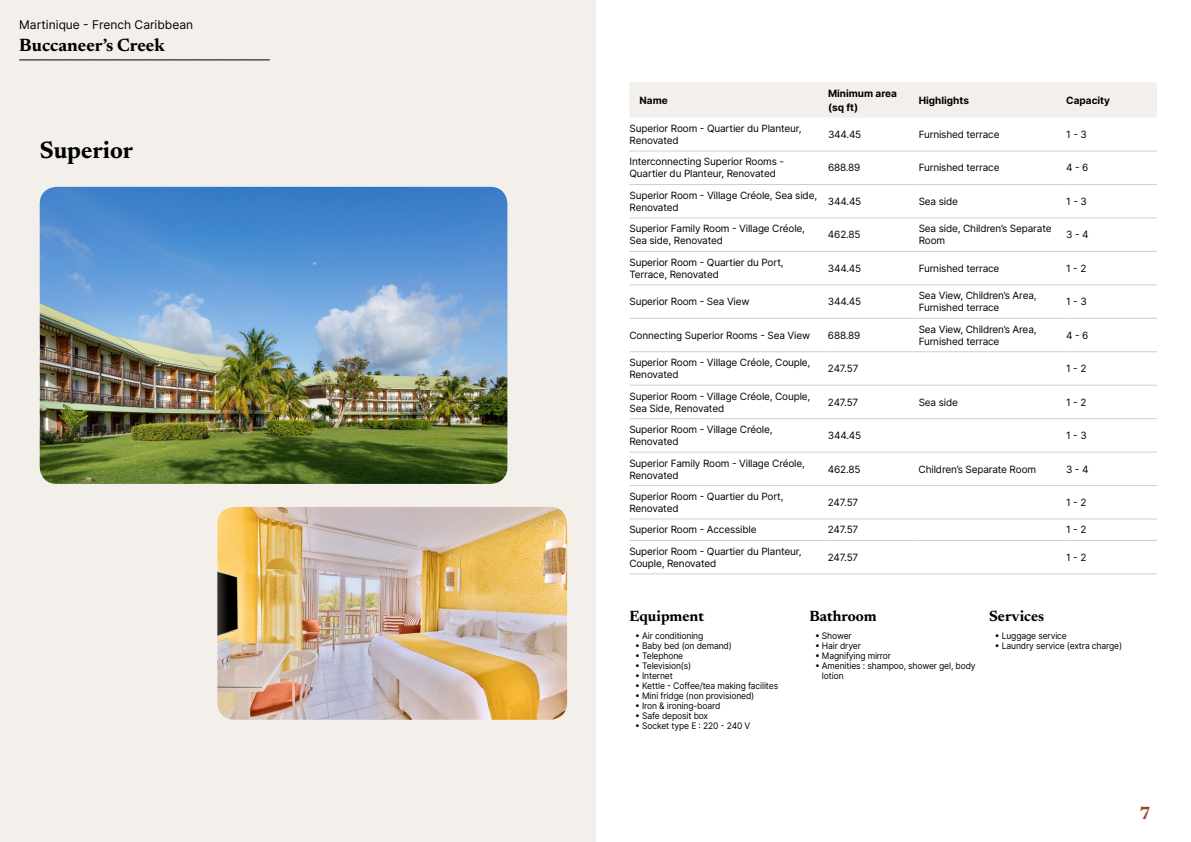
<style>
.page{position:relative;width:1191px;height:842px;background:#fff}
.page>*{position:absolute;margin:0;border:0;box-sizing:border-box;transform-origin:0 0}
.t1{font:700 24px "Newsreader 24 pt";color:#000}
.t2{font:700 18px "Newsreader 24 pt";color:#000}
.t3{font:700 18px "Newsreader 24 pt";color:#9d432c}
.t4{font:700 15px "Newsreader 24 pt";color:#000}
.t5{font:12px "Inter";color:#000}
.t6{font:10px/12px "Inter";letter-spacing:-.015em;color:#000}
.t7{font:700 10px/14px "Inter";color:#000}
.t8{font:9px/10px "Inter";letter-spacing:-.015em;color:#000;scale:.95 1}
</style>
<div class="page">
<div style="left:0;top:0;width:595px;height:842px;background:#f3f0ec"></div>
<img style="left:40px;top:187px;width:467px;height:297px">
<img style="left:217px;top:507px;width:350px;height:213px">
<svg style="left:20px;top:60px;width:249px;height:1px"></svg>
<div style="left:630px;top:82px;width:527px;height:36px;background:#f3f0ec"></div>
<hr style="left:629px;top:151px;width:199px;height:1px;background:#d7cdc1">
<hr style="left:828px;top:151px;width:90px;height:1px;background:#d7cdc1">
<hr style="left:918px;top:151px;width:148px;height:1px;background:#d7cdc1">
<hr style="left:1066px;top:151px;width:91px;height:1px;background:#d7cdc1">
<hr style="left:629px;top:184px;width:199px;height:1px;background:#d7cdc1">
<hr style="left:828px;top:184px;width:90px;height:1px;background:#d7cdc1">
<hr style="left:918px;top:184px;width:148px;height:1px;background:#d7cdc1">
<hr style="left:1066px;top:184px;width:91px;height:1px;background:#d7cdc1">
<hr style="left:629px;top:217px;width:199px;height:1px;background:#d7cdc1">
<hr style="left:828px;top:217px;width:90px;height:1px;background:#d7cdc1">
<hr style="left:918px;top:217px;width:148px;height:1px;background:#d7cdc1">
<hr style="left:1066px;top:217px;width:91px;height:1px;background:#d7cdc1">
<hr style="left:629px;top:251px;width:199px;height:1px;background:#d7cdc1">
<hr style="left:828px;top:251px;width:90px;height:1px;background:#d7cdc1">
<hr style="left:918px;top:251px;width:148px;height:1px;background:#d7cdc1">
<hr style="left:1066px;top:251px;width:91px;height:1px;background:#d7cdc1">
<hr style="left:629px;top:284px;width:199px;height:1px;background:#d7cdc1">
<hr style="left:828px;top:284px;width:90px;height:1px;background:#d7cdc1">
<hr style="left:918px;top:284px;width:148px;height:1px;background:#d7cdc1">
<hr style="left:1066px;top:284px;width:91px;height:1px;background:#d7cdc1">
<hr style="left:629px;top:318px;width:199px;height:1px;background:#d7cdc1">
<hr style="left:828px;top:318px;width:90px;height:1px;background:#d7cdc1">
<hr style="left:918px;top:318px;width:148px;height:1px;background:#d7cdc1">
<hr style="left:1066px;top:318px;width:91px;height:1px;background:#d7cdc1">
<hr style="left:629px;top:351px;width:199px;height:1px;background:#d7cdc1">
<hr style="left:828px;top:351px;width:90px;height:1px;background:#d7cdc1">
<hr style="left:918px;top:351px;width:148px;height:1px;background:#d7cdc1">
<hr style="left:1066px;top:351px;width:91px;height:1px;background:#d7cdc1">
<hr style="left:629px;top:385px;width:199px;height:1px;background:#d7cdc1">
<hr style="left:828px;top:385px;width:90px;height:1px;background:#d7cdc1">
<hr style="left:918px;top:385px;width:148px;height:1px;background:#d7cdc1">
<hr style="left:1066px;top:385px;width:91px;height:1px;background:#d7cdc1">
<hr style="left:629px;top:418px;width:199px;height:1px;background:#d7cdc1">
<hr style="left:828px;top:418px;width:90px;height:1px;background:#d7cdc1">
<hr style="left:918px;top:418px;width:148px;height:1px;background:#d7cdc1">
<hr style="left:1066px;top:418px;width:91px;height:1px;background:#d7cdc1">
<hr style="left:629px;top:452px;width:199px;height:1px;background:#d7cdc1">
<hr style="left:828px;top:452px;width:90px;height:1px;background:#d7cdc1">
<hr style="left:918px;top:452px;width:148px;height:1px;background:#d7cdc1">
<hr style="left:1066px;top:452px;width:91px;height:1px;background:#d7cdc1">
<hr style="left:629px;top:485px;width:199px;height:1px;background:#d7cdc1">
<hr style="left:828px;top:485px;width:90px;height:1px;background:#d7cdc1">
<hr style="left:918px;top:485px;width:148px;height:1px;background:#d7cdc1">
<hr style="left:1066px;top:485px;width:91px;height:1px;background:#d7cdc1">
<hr style="left:629px;top:518px;width:199px;height:1px;background:#d7cdc1">
<hr style="left:828px;top:518px;width:90px;height:1px;background:#d7cdc1">
<hr style="left:918px;top:518px;width:148px;height:1px;background:#d7cdc1">
<hr style="left:1066px;top:518px;width:91px;height:1px;background:#d7cdc1">
<hr style="left:629px;top:540px;width:199px;height:1px;background:#d7cdc1">
<hr style="left:828px;top:540px;width:90px;height:1px;background:#d7cdc1">
<hr style="left:918px;top:540px;width:148px;height:1px;background:#d7cdc1">
<hr style="left:1066px;top:540px;width:91px;height:1px;background:#d7cdc1">
<hr style="left:629px;top:573px;width:199px;height:1px;background:#d7cdc1">
<hr style="left:828px;top:573px;width:90px;height:1px;background:#d7cdc1">
<hr style="left:918px;top:573px;width:148px;height:1px;background:#d7cdc1">
<hr style="left:1066px;top:573px;width:91px;height:1px;background:#d7cdc1">
<p class="t5" style="left:19px;top:15px;width:175px">Martinique - French Caribbean</p>
<h2 class="t2" style="left:19px;top:32px;width:147px">Buccaneer’s Creek</h2>
<h1 class="t1" style="left:40px;top:133px;width:95px">Superior</h1>
<p class="t7" style="left:639px;top:93px;width:30px">Name</p>
<p class="t7" style="left:828px;top:86px;width:70px">Minimum area (sq ft)</p>
<p class="t7" style="left:918px;top:93px;width:52px">Highlights</p>
<p class="t7" style="left:1066px;top:93px;width:45px">Capacity</p>
<p class="t6" style="left:629px;top:122px;width:174px">Superior Room - Quartier du Planteur,<br>Renovated</p>
<p class="t6" style="left:828px;top:128px;width:35px">344.45</p>
<p class="t6" style="left:918px;top:128px;width:82px">Furnished terrace</p>
<p class="t6" style="left:1066px;top:128px;width:22px">1 - 3</p>
<p class="t6" style="left:629px;top:156px;width:156px">Interconnecting Superior Rooms -<br>Quartier du Planteur, Renovated</p>
<p class="t6" style="left:828px;top:162px;width:34px">688.89</p>
<p class="t6" style="left:918px;top:162px;width:82px">Furnished terrace</p>
<p class="t6" style="left:1066px;top:162px;width:24px">4 - 6</p>
<p class="t6" style="left:629px;top:189px;width:189px">Superior Room - Village Créole, Sea side,<br>Renovated</p>
<p class="t6" style="left:828px;top:195px;width:35px">344.45</p>
<p class="t6" style="left:918px;top:195px;width:41px">Sea side</p>
<p class="t6" style="left:1066px;top:195px;width:22px">1 - 3</p>
<p class="t6" style="left:629px;top:222px;width:177px">Superior Family Room - Village Créole,<br>Sea side, Renovated</p>
<p class="t6" style="left:828px;top:228px;width:34px">462.85</p>
<p class="t6" style="left:918px;top:222px;width:134px">Sea side, Children’s Separate<br>Room</p>
<p class="t6" style="left:1066px;top:228px;width:24px">3 - 4</p>
<p class="t6" style="left:629px;top:256px;width:156px">Superior Room - Quartier du Port,<br>Terrace, Renovated</p>
<p class="t6" style="left:828px;top:262px;width:35px">344.45</p>
<p class="t6" style="left:918px;top:262px;width:82px">Furnished terrace</p>
<p class="t6" style="left:1066px;top:262px;width:22px">1 - 2</p>
<p class="t6" style="left:629px;top:295px;width:122px">Superior Room - Sea View</p>
<p class="t6" style="left:828px;top:295px;width:35px">344.45</p>
<p class="t6" style="left:918px;top:289px;width:119px">Sea View, Children’s Area,<br>Furnished terrace</p>
<p class="t6" style="left:1066px;top:295px;width:22px">1 - 3</p>
<p class="t6" style="left:629px;top:329px;width:182px">Connecting Superior Rooms - Sea View</p>
<p class="t6" style="left:828px;top:329px;width:34px">688.89</p>
<p class="t6" style="left:918px;top:323px;width:119px">Sea View, Children’s Area,<br>Furnished terrace</p>
<p class="t6" style="left:1066px;top:329px;width:24px">4 - 6</p>
<p class="t6" style="left:629px;top:356px;width:182px">Superior Room - Village Créole, Couple,<br>Renovated</p>
<p class="t6" style="left:828px;top:362px;width:32px">247.57</p>
<p class="t6" style="left:1066px;top:362px;width:22px">1 - 2</p>
<p class="t6" style="left:629px;top:390px;width:182px">Superior Room - Village Créole, Couple,<br>Sea Side, Renovated</p>
<p class="t6" style="left:828px;top:396px;width:32px">247.57</p>
<p class="t6" style="left:918px;top:396px;width:41px">Sea side</p>
<p class="t6" style="left:1066px;top:396px;width:22px">1 - 2</p>
<p class="t6" style="left:629px;top:423px;width:145px">Superior Room - Village Créole,<br>Renovated</p>
<p class="t6" style="left:828px;top:429px;width:35px">344.45</p>
<p class="t6" style="left:1066px;top:429px;width:22px">1 - 3</p>
<p class="t6" style="left:629px;top:457px;width:177px">Superior Family Room - Village Créole,<br>Renovated</p>
<p class="t6" style="left:828px;top:463px;width:34px">462.85</p>
<p class="t6" style="left:918px;top:463px;width:119px">Children’s Separate Room</p>
<p class="t6" style="left:1066px;top:463px;width:24px">3 - 4</p>
<p class="t6" style="left:629px;top:490px;width:156px">Superior Room - Quartier du Port,<br>Renovated</p>
<p class="t6" style="left:828px;top:496px;width:32px">247.57</p>
<p class="t6" style="left:1066px;top:496px;width:22px">1 - 2</p>
<p class="t6" style="left:629px;top:524px;width:129px">Superior Room - Accessible</p>
<p class="t6" style="left:828px;top:524px;width:32px">247.57</p>
<p class="t6" style="left:1066px;top:524px;width:22px">1 - 2</p>
<p class="t6" style="left:629px;top:545px;width:174px">Superior Room - Quartier du Planteur,<br>Couple, Renovated</p>
<p class="t6" style="left:828px;top:551px;width:32px">247.57</p>
<p class="t6" style="left:1066px;top:551px;width:22px">1 - 2</p>
<h3 class="t4" style="left:629px;top:605px;width:76px">Equipment</h3>
<p class="t8" style="left:635px;top:631px;width:73px">• Air conditioning</p>
<p class="t8" style="left:635px;top:641px;width:103px">• Baby bed (on demand)</p>
<p class="t8" style="left:635px;top:651px;width:52px">• Telephone</p>
<p class="t8" style="left:635px;top:661px;width:61px">• Television(s)</p>
<p class="t8" style="left:635px;top:671px;width:41px">• Internet</p>
<p class="t8" style="left:635px;top:681px;width:152px">• Kettle - Coffee/tea making facilites</p>
<p class="t8" style="left:635px;top:691px;width:127px">• Mini fridge (non provisioned)</p>
<p class="t8" style="left:635px;top:701px;width:91px">• Iron &amp; ironing-board</p>
<p class="t8" style="left:635px;top:711px;width:78px">• Safe deposit box</p>
<p class="t8" style="left:635px;top:721px;width:123px">• Socket type E : 220 - 240 V</p>
<h3 class="t4" style="left:809px;top:605px;width:69px">Bathroom</h3>
<p class="t8" style="left:815px;top:631px;width:40px">• Shower</p>
<p class="t8" style="left:815px;top:641px;width:50px">• Hair dryer</p>
<p class="t8" style="left:815px;top:651px;width:82px">• Magnifying mirror</p>
<p class="t8" style="left:822px;top:661px;width:163px;text-indent:-7px">• Amenities : shampoo, shower gel, body lotion</p>
<h3 class="t4" style="left:989px;top:605px;width:57px">Services</h3>
<p class="t8" style="left:994px;top:631px;width:77px">• Luggage service</p>
<p class="t8" style="left:994px;top:641px;width:136px">• Laundry service (extra charge)</p>
<h2 class="t3" style="left:1139px;top:800px;width:13px">7</h2>
</div>
